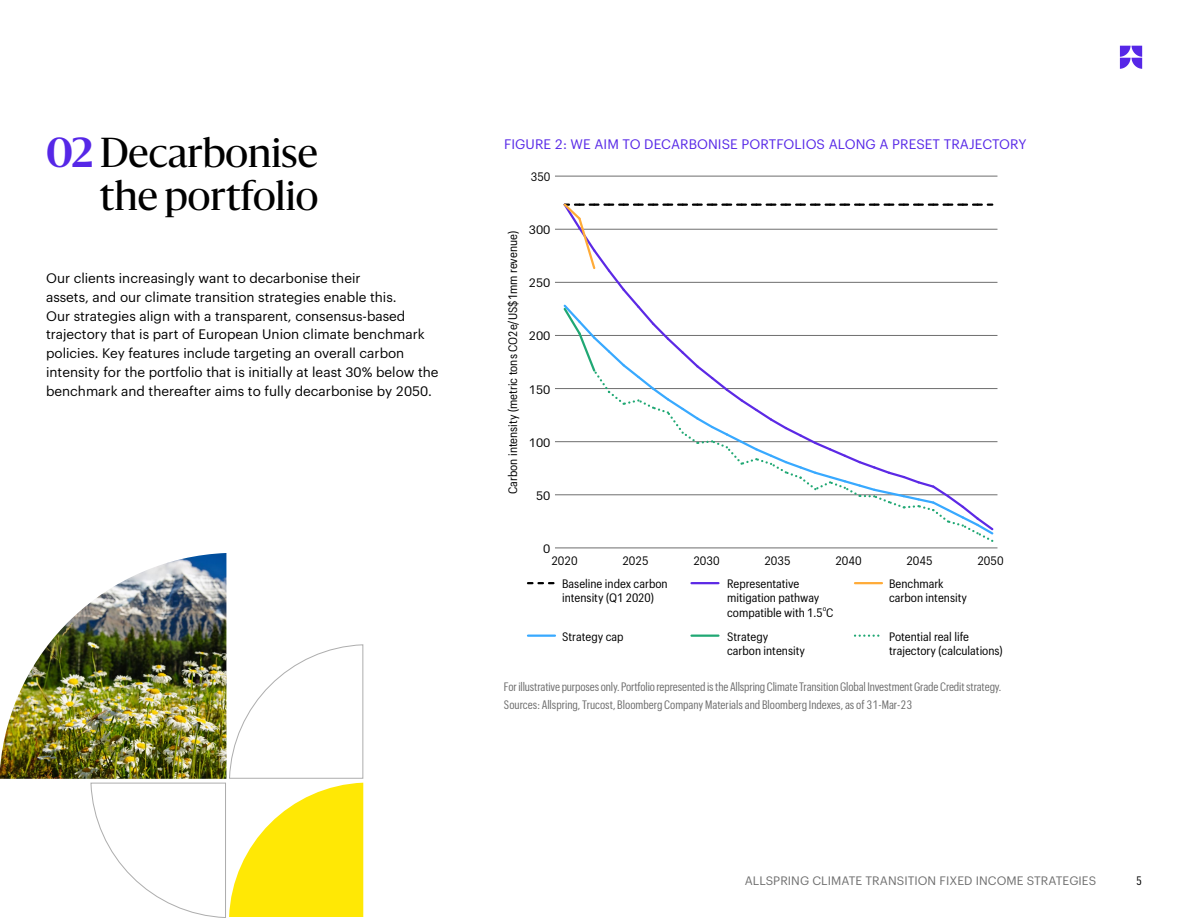
<style>
.page{position:relative;width:1188px;height:918px;background:#fff}
.page>*{position:absolute;margin:0;border:0;box-sizing:border-box;transform-origin:0 0}
.t1{font:39px/42.9px "Allspring Sanomat";color:#000;text-align:right}
.t2{font:13.5px/18.8px "Graphik TF";color:#000}
.t3{font:13.5px "Graphik TF";letter-spacing:.005em;color:#5627e7}
.t4{font:12px/14.4px "Graphik Compact TF";color:#000}
.t5{font:12px/18.8px "Graphik Cond TF";letter-spacing:-.01em;color:#6e6e6e}
.t6{font:12px "Graphik TF";letter-spacing:.005em;color:#6e6e6e}
.t7{font:12px "Graphik TF";color:#000;scale:.91 1}
.t8{font:12px "Graphik TF";color:#000}
.t9{font:12px "Graphik Cond TF";color:#000}
.t10{font:7.05px "Graphik Compact TF";color:#000}
.s1{font-weight:700;color:#5627e7}
</style>
<div class="page">
<hr style="left:555px;top:176px;width:442px;height:1px;background:#6e6e6e">
<hr style="left:555px;top:229px;width:442px;height:1px;background:#6e6e6e">
<hr style="left:555px;top:282px;width:442px;height:1px;background:#6e6e6e">
<hr style="left:555px;top:335px;width:442px;height:1px;background:#6e6e6e">
<hr style="left:555px;top:388px;width:442px;height:1px;background:#6e6e6e">
<hr style="left:555px;top:441px;width:442px;height:1px;background:#6e6e6e">
<hr style="left:555px;top:494px;width:442px;height:1px;background:#6e6e6e">
<hr style="left:555px;top:548px;width:442px;height:1px;background:#6e6e6e">
<svg style="left:562px;top:203px;width:433px;height:339px"></svg>
<svg style="left:855px;top:635px;width:25px;height:2px"></svg>
<hr style="left:528px;top:635px;width:27px;height:2px;background:#38a9ff">
<hr style="left:691px;top:635px;width:27px;height:2px;background:#20a874">
<svg style="left:528px;top:582px;width:27px;height:2px"></svg>
<hr style="left:691px;top:582px;width:27px;height:2px;background:#5c29e5">
<hr style="left:855px;top:582px;width:27px;height:2px;background:#ffab38">
<svg style="left:90px;top:644px;width:274px;height:274px"></svg>
<img style="left:0;top:553px;width:226px;height:226px">
<svg style="left:1120px;top:46px;width:22px;height:23px"></svg>
<h1 class="t1" style="left:46px;top:129px;width:274px"><span class="s1">02</span> Decarbonise the portfolio</h1>
<p class="t2" style="left:46px;top:268px;width:394px">Our clients increasingly want to decarbonise their<br>assets, and our climate transition strategies enable this.<br>Our strategies align with a transparent, consensus-based trajectory that is part of European Union climate benchmark policies. Key features include targeting an overall carbon intensity for the portfolio that is initially at least 30% below the benchmark and thereafter aims to fully decarbonise by 2050.</p>
<p class="t3" style="left:504px;top:134px;width:524px">FIGURE 2: WE AIM TO DECARBONISE PORTFOLIOS ALONG A PRESET TRAJECTORY</p>
<p class="t7" style="left:531px;top:167px;width:23px">350</p>
<p class="t4" style="left:505px;top:494px;width:264px;rotate:-90deg">Carbon intensity (metric tons CO2e/US$1mm revenue)</p>
<p class="t8" style="left:529px;top:221px;width:23px">300</p>
<p class="t8" style="left:529px;top:274px;width:23px">250</p>
<p class="t8" style="left:529px;top:327px;width:23px">200</p>
<p class="t8" style="left:529px;top:380px;width:23px">150</p>
<p class="t8" style="left:529px;top:433px;width:23px">100</p>
<p class="t8" style="left:536px;top:487px;width:16px">50</p>
<p class="t8" style="left:543px;top:540px;width:9px">0</p>
<p class="t7" style="left:551px;top:552px;width:30px">2020</p>
<p class="t7" style="left:622px;top:552px;width:30px">2025</p>
<p class="t7" style="left:693px;top:552px;width:30px">2030</p>
<p class="t7" style="left:764px;top:552px;width:30px">2035</p>
<p class="t7" style="left:835px;top:552px;width:30px">2040</p>
<p class="t7" style="left:906px;top:552px;width:30px">2045</p>
<p class="t7" style="left:977px;top:552px;width:30px">2050</p>
<p class="t4" style="left:562px;top:576px;width:107px">Baseline index carbon intensity (Q1 2020)</p>
<p class="t4" style="left:727px;top:576px;width:108px">Representative mitigation pathway compatible with 1.5 C</p>
<p class="t4" style="left:889px;top:576px;width:79px">Benchmark carbon intensity</p>
<p class="t10" style="left:823px;top:604px;width:5px">o</p>
<p class="t4" style="left:562px;top:628px;width:63px">Strategy cap</p>
<p class="t4" style="left:727px;top:628px;width:79px">Strategy carbon intensity</p>
<p class="t4" style="left:889px;top:628px;width:115px">Potential real life trajectory (calculations)</p>
<p class="t5" style="left:504px;top:676px;width:499px">For illustrative purposes only. Portfolio represented is the Allspring Climate Transition Global Investment Grade Credit strategy.<br>Sources: Allspring, Trucost, Bloomberg Company Materials and Bloomberg Indexes, as of 31-Mar-23</p>
<p class="t6" style="left:745px;top:872px;width:353px">ALLSPRING CLIMATE TRANSITION FIXED INCOME STRATEGIES</p>
<p class="t9" style="left:1136px;top:872px;width:7px">5</p>
</div>
